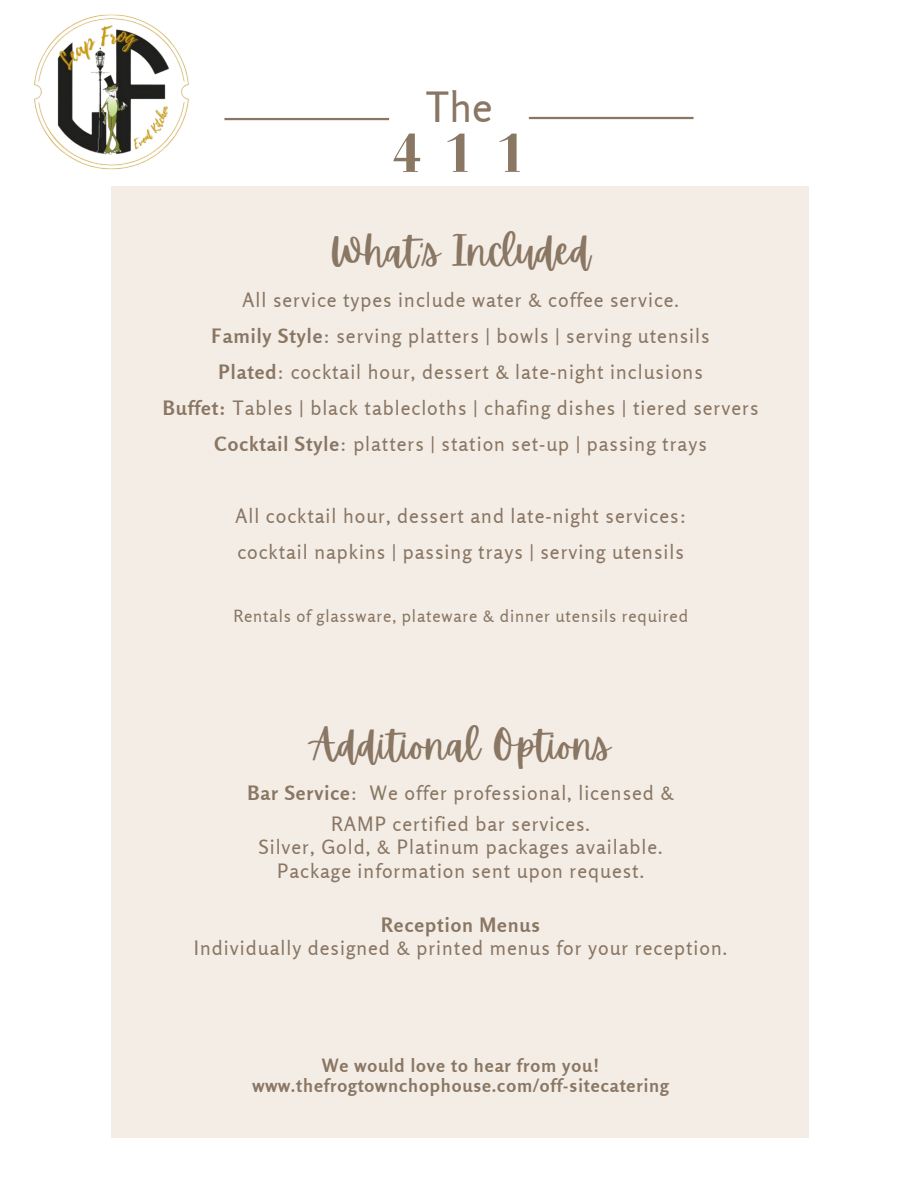
<style>
.page{position:relative;width:918px;height:1188px;background:#fff}
.page>*{position:absolute;margin:0;border:0;box-sizing:border-box;transform-origin:0 0}
.t1{font:700 57px "Bodoni FLF";color:#897663}
.t2{font:41.55px "Rosario";color:#897663}
.t3{font:38.7px "Apricots";color:#897663}
.t4{font:19.8px/36px "Rosario";letter-spacing:.05em;color:#897663;text-align:center}
.t5{font:700 18.3px/20.2px "Rosario";letter-spacing:.05em;color:#897663;text-align:center}
.t6{font:16.8px "Rosario";letter-spacing:.05em;color:#897663}
.s1{font-weight:700}
</style>
<div class="page">
<div style="left:112px;top:186px;width:697px;height:951px;background:#f4ede6"></div>
<hr style="left:224px;top:118px;width:165px;height:2px;background:#897663">
<hr style="left:529px;top:117px;width:165px;height:2px;background:#897663">
<img style="left:34px;top:14px;width:155px;height:182px">
<h4 class="t2" style="left:425px;top:82px;width:69px">The</h4>
<h4 class="t1" style="left:390px;top:122px;width:139px">411</h4>
<h4 class="t3" style="left:330px;top:229px;width:263px">What’s Included</h4>
<p class="t4" style="left:163px;top:282px;width:597px">All service types include water &amp; coffee service.<br><span class="s1">Family Style</span>: serving platters | bowls | serving utensils<br><span class="s1">Plated</span>: cocktail hour, dessert &amp; late-night inclusions<br><span class="s1">Buffet:</span> Tables | black tablecloths | chafing dishes | tiered servers <span class="s1">Cocktail Style</span>: platters | station set-up | passing trays</p>
<h2 class="t4" style="left:235px;top:498px;width:453px;text-align:left">All cocktail hour, dessert and late-night services: cocktail napkins | passing trays | serving utensils</h2>
<h4 class="t6" style="left:233px;top:606px;width:456px">Rentals of glassware, plateware &amp; dinner utensils required</h4>
<h2 class="t3" style="left:311px;top:723px;width:301px">Additional Options</h2>
<p class="t4" style="left:247px;top:778px;width:428px;line-height:30.3px"><span class="s1">Bar Service</span>: We offer professional, licensed &amp;<br>RAMP certified bar services.</p>
<p class="t4" style="left:259px;top:835px;width:406px;line-height:23.7px">Silver, Gold, &amp; Platinum packages available.<br>Package information sent upon request.</p>
<h2 class="t4" style="left:194px;top:913px;width:535px;line-height:22.5px"><span class="s1">Reception Menus<br></span>Individually designed &amp; printed menus for your reception.</h2>
<h1 class="t5" style="left:252px;top:1055px;width:418px">We would love to hear from you! www.thefrogtownchophouse.com/off-sitecatering</h1>
</div>
